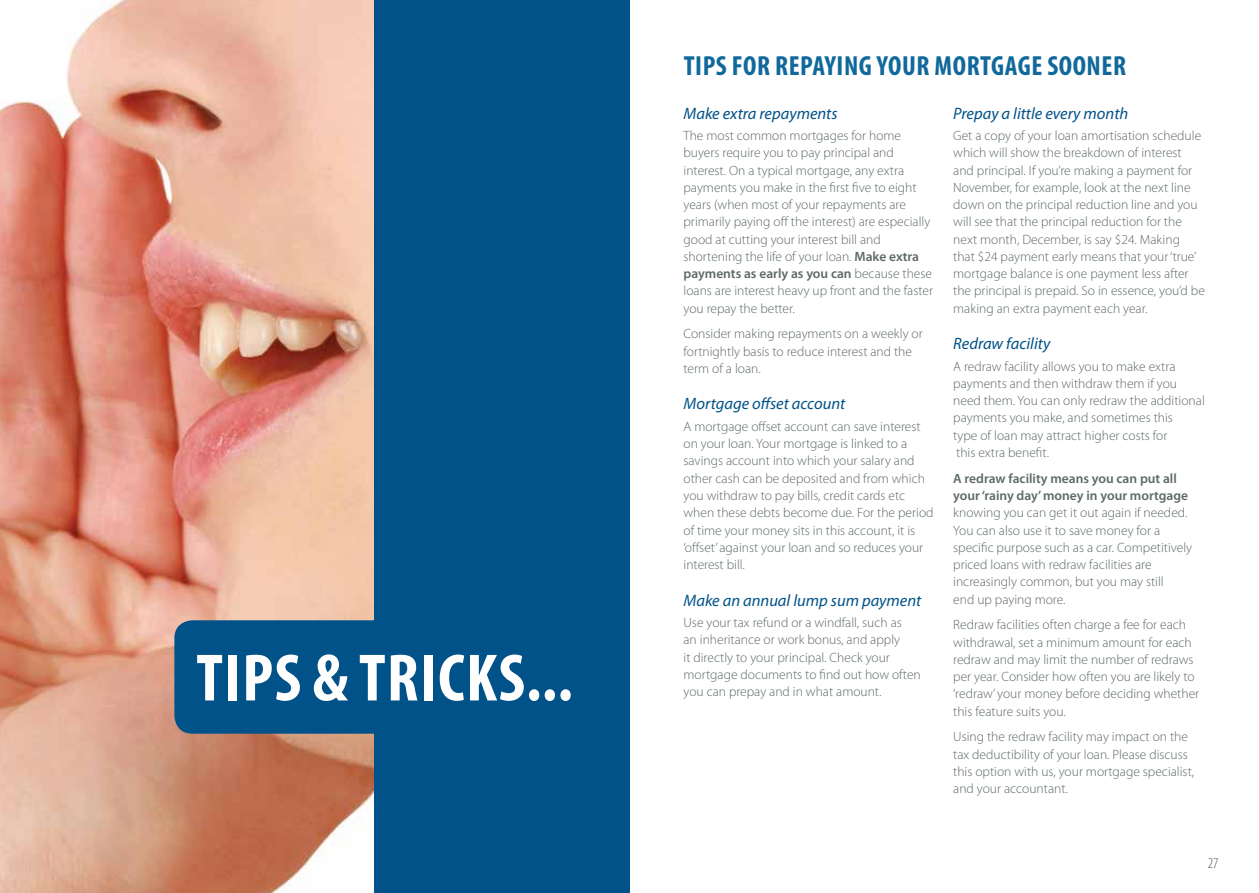
<style>
.page{position:relative;width:1259px;height:893px;background:#fff}
.page>*{position:absolute;margin:0;border:0;box-sizing:border-box;transform-origin:0 0}
.t1{font:700 condensed 67.5px "Myriad Pro";letter-spacing:.02em;color:#fff}
.t2{font:700 condensed 27.75px "Myriad Pro";letter-spacing:.02em;color:#10689b}
.t3{font:italic 16.5px "Myriad Pro";color:#005288}
.t4{font:300 condensed 15px "Myriad Pro";color:#58595b}
.t5{font:300 13.5px/17.2px "Myriad Pro";color:#5d6a63}
.t6{font:600 13.5px/17.2px "Myriad Pro";color:#5d6a63}
.s1{font-weight:600}
</style>
<div class="page">
<img style="left:0;top:0;width:374px;height:893px">
<div style="left:374px;top:0;width:255px;height:893px;background:#005288"></div>
<div style="left:174px;top:620px;width:298px;height:114px;background:#005288;border-radius:18px"></div>
<h1 class="t1" style="left:196px;top:636px;width:378px">TIPS &amp; TRICKS...</h1>
<h2 class="t2" style="left:684px;top:49px;width:444px">TIPS FOR REPAYING YOUR MORTGAGE SOONER</h2>
<p class="t3" style="left:683px;top:103px;width:156px">Make extra repayments</p>
<p class="t5" style="left:683px;top:127px;width:251px">The most common mortgages for home buyers require you to pay principal and interest. On a typical mortgage, any extra payments you make in the first five to eight years (when most of your repayments are primarily paying off the interest) are especially good at cutting your interest bill and shortening the life of your loan. <span class="s1">Make extra payments as early as you can</span> because these loans are interest heavy up front and the faster you repay the better.</p>
<p class="t5" style="left:683px;top:326px;width:241px">Consider making repayments on a weekly or fortnightly basis to reduce interest and the term of a loan.</p>
<p class="t3" style="left:683px;top:394px;width:163px">Mortgage offset account</p>
<p class="t5" style="left:683px;top:418px;width:251px">A mortgage offset account can save interest on your loan. Your mortgage is linked to a savings account into which your salary and other cash can be deposited and from which you withdraw to pay bills, credit cards etc when these debts become due. For the period of time your money sits in this account, it is ‘offset’ against your loan and so reduces your interest bill.</p>
<p class="t3" style="left:683px;top:590px;width:239px">Make an annual lump sum payment</p>
<p class="t5" style="left:683px;top:614px;width:239px">Use your tax refund or a windfall, such as<br>an inheritance or work bonus, and apply<br>it directly to your principal. Check your mortgage documents to find out how often you can prepay and in what amount.</p>
<p class="t3" style="left:953px;top:103px;width:177px">Prepay a little every month</p>
<p class="t5" style="left:953px;top:127px;width:253px">Get a copy of your loan amortisation schedule which will show the breakdown of interest and principal. If you’re making a payment for November, for example, look at the next line down on the principal reduction line and you will see that the principal reduction for the next month, December, is say $24. Making that $24 payment early means that your ‘true’ mortgage balance is one payment less after the principal is prepaid. So in essence, you’d be making an extra payment each year.</p>
<p class="t3" style="left:953px;top:333px;width:99px">Redraw facility</p>
<p class="t5" style="left:953px;top:358px;width:253px">A redraw facility allows you to make extra payments and then withdraw them if you need them. You can only redraw the additional payments you make, and sometimes this<br>type of loan may attract higher costs for<br>this extra benefit.</p>
<p class="t6" style="left:953px;top:470px;width:236px">A redraw facility means you can put all your ‘rainy day’ money in your mortgage</p>
<p class="t5" style="left:953px;top:504px;width:240px">knowing you can get it out again if needed.<br>You can also use it to save money for a specific purpose such as a car. Competitively priced loans with redraw facilities are increasingly common, but you may still<br>end up paying more.</p>
<p class="t5" style="left:953px;top:616px;width:247px">Redraw facilities often charge a fee for each withdrawal, set a minimum amount for each redraw and may limit the number of redraws per year. Consider how often you are likely to ‘redraw’ your money before deciding whether this feature suits you.</p>
<p class="t5" style="left:953px;top:728px;width:242px">Using the redraw facility may impact on the tax deductibility of your loan. Please discuss this option with us, your mortgage specialist, and your accountant.</p>
<p class="t4" style="left:1207px;top:855px;width:12px">27</p>
</div>
